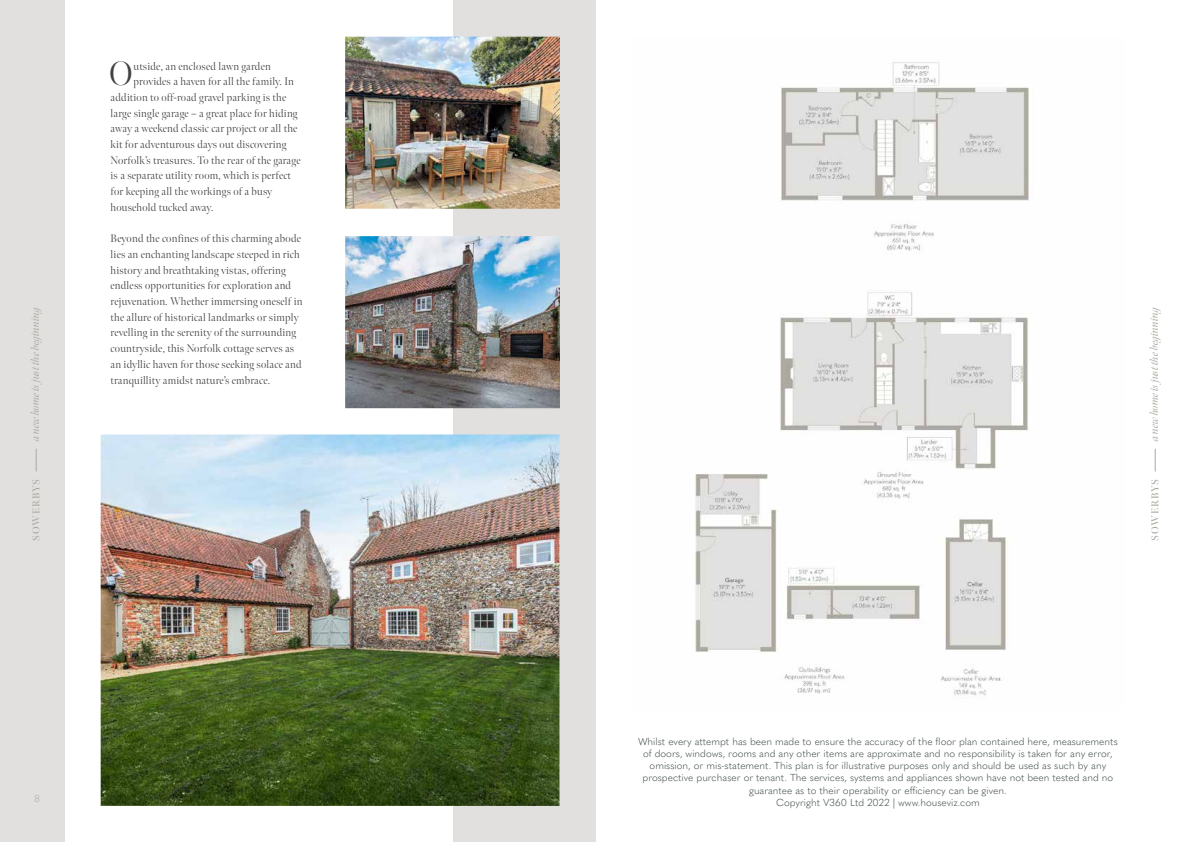
<style>
.page{position:relative;width:1191px;height:842px;background:#fff}
.page>*{position:absolute;margin:0;border:0;box-sizing:border-box;transform-origin:0 0}
.t1{font:300 33.6px "Meno Banner";color:#434141}
.t2{font:300 11px/15.7px "Meno Banner";letter-spacing:.02em;color:#434141}
.t3{font:italic 11px "Meno Banner";letter-spacing:-.01em;color:#ada8a0}
.t4{font:300 10px/12px "Quasimoda";color:#3e4b47;text-align:center}
.t5{font:600 10px "Meno Banner";letter-spacing:.08em;color:#ada8a0}
.t6{font:300 10px "Quasimoda";color:#ada8a0}
</style>
<div class="page">
<div style="left:0;top:0;width:595px;height:842px;background:#e2e0df"></div>
<svg style="left:1155px;top:449px;width:1px;height:22px"></svg>
<svg style="left:36px;top:449px;width:1px;height:22px"></svg>
<img style="left:695px;top:62px;width:338px;height:634px">
<div style="left:65px;top:0;width:387px;height:842px;background:#fff"></div>
<img style="left:345px;top:236px;width:215px;height:172px">
<img style="left:101px;top:434px;width:458px;height:372px">
<img style="left:345px;top:37px;width:215px;height:172px">
<p class="t3" style="left:29px;top:441px;width:138px;rotate:-90deg">a new home is just the beginning</p>
<p class="t5" style="left:30px;top:541px;width:63px;rotate:-90deg">SOWERBYS</p>
<h1 class="t1" style="left:109px;top:53px;width:25px">O</h1>
<p class="t2" style="left:133px;top:58px;width:139px">utside, an enclosed lawn garden</p>
<p class="t2" style="left:133px;top:74px;width:162px">provides a haven for all the family. In</p>
<p class="t2" style="left:111px;top:90px;width:177px">addition to off-road gravel parking is the</p>
<p class="t2" style="left:111px;top:105px;width:188px">large single garage – a great place for hiding</p>
<p class="t2" style="left:111px;top:121px;width:188px">away a weekend classic car project or all the</p>
<p class="t2" style="left:111px;top:137px;width:177px">kit for adventurous days out discovering</p>
<p class="t2" style="left:111px;top:152px;width:191px">Norfolk’s treasures. To the rear of the garage</p>
<p class="t2" style="left:111px;top:168px;width:182px">is a separate utility room, which is perfect</p>
<p class="t2" style="left:111px;top:184px;width:163px">for keeping all the workings of a busy</p>
<p class="t2" style="left:111px;top:199px;width:104px">household tucked away.</p>
<p class="t2" style="left:111px;top:231px;width:193px">Beyond the confines of this charming abode lies an enchanting landscape steeped in rich history and breathtaking vistas, offering endless opportunities for exploration and rejuvenation. Whether immersing oneself in the allure of historical landmarks or simply revelling in the serenity of the surrounding countryside, this Norfolk cottage serves as an idyllic haven for those seeking solace and tranquillity amidst nature’s embrace.</p>
<p class="t6" style="left:35px;top:791px;width:7px">8</p>
<p class="t3" style="left:1147px;top:441px;width:138px;rotate:-90deg">a new home is just the beginning</p>
<p class="t5" style="left:1149px;top:541px;width:63px;rotate:-90deg">SOWERBYS</p>
<p class="t4" style="left:638px;top:735px;width:481px">Whilst every attempt has been made to ensure the accuracy of the floor plan contained here, measurements of doors, windows, rooms and any other items are approximate and no responsibility is taken for any error, omission, or mis-statement. This plan is for illustrative purposes only and should be used as such by any prospective purchaser or tenant. The services, systems and appliances shown have not been tested and no guarantee as to their operability or efficiency can be given.<br>Copyright V360 Ltd 2022 | www.houseviz.com</p>
</div>
